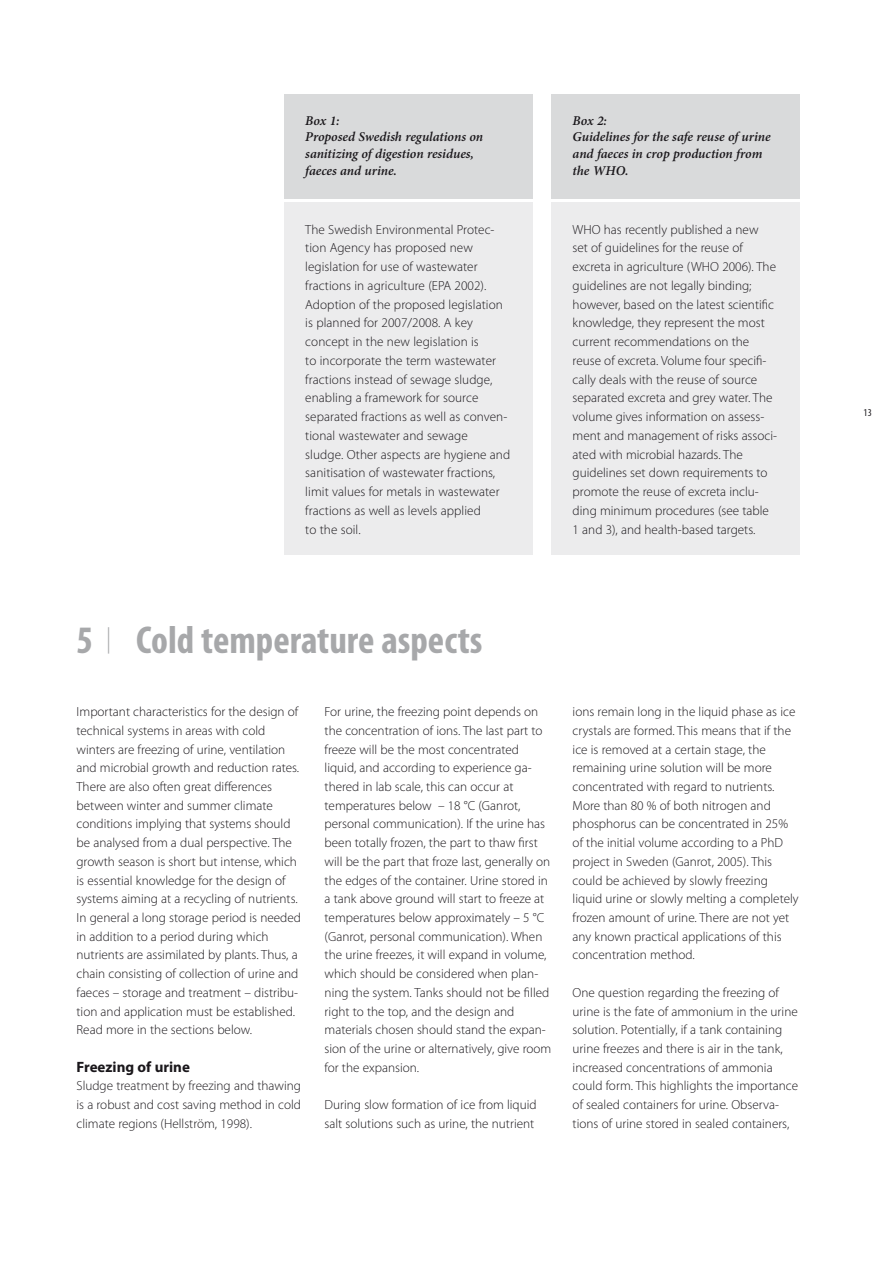
<style>
.page{position:relative;width:893px;height:1263px;background:#fff}
.page>*{position:absolute;margin:0;border:0;box-sizing:border-box;transform-origin:0 0}
.t1{font:700 condensed 39px "Myriad Pro";color:#a7a8aa}
.t2{font:700 15px "Myriad Pro";color:#1a171b}
.t3{font:italic 600 13.5px/16.8px "Minion Pro";letter-spacing:-.005em;color:#1a171b}
.t4{font:300 13.2px/18.8px "Myriad Pro";color:#1a171b}
.t5{font:condensed 10.5px "Myriad Pro";color:#1a171b}
</style>
<div class="page">
<div style="left:551px;top:202px;width:248px;height:353px;background:#ececed"></div>
<div style="left:284px;top:202px;width:248px;height:353px;background:#ececed"></div>
<div style="left:284px;top:94px;width:248px;height:104px;background:#d9dadb"></div>
<div style="left:551px;top:94px;width:248px;height:104px;background:#d9dadb"></div>
<p class="t3" style="left:305px;top:112px;width:179px">Box 1:<br>Proposed Swedish regulations on sanitizing of digestion residues, faeces and urine.</p>
<p class="t3" style="left:573px;top:112px;width:200px">Box 2:<br>Guidelines for the safe reuse of urine and faeces in crop production from the WHO.</p>
<p class="t4" style="left:305px;top:220px;width:206px">The Swedish Environmental Protec&shy;tion Agency has proposed new legislation for use of wastewater fractions in agriculture (EPA 2002).<br>Adoption of the proposed legislation is planned for 2007/2008. A key concept in the new legislation is<br>to incorporate the term wastewater fractions instead of sewage sludge, enabling a framework for source separated fractions as well as conven&shy;tional wastewater and sewage<br>sludge. Other aspects are hygiene and sanitisation of wastewater fractions, limit values for metals in wastewater fractions as well as levels applied<br>to the soil.</p>
<p class="t4" style="left:573px;top:220px;width:206px">WHO has recently published a new set of guidelines for the reuse of excreta in agriculture (WHO 2006). The guidelines are not legally binding; however, based on the latest scientific knowledge, they represent the most current recommendations on the reuse of excreta. Volume four specifi&shy;cally deals with the reuse of source separated excreta and grey water. The volume gives information on assess&shy;ment and management of risks associ&shy;ated with microbial hazards. The guidelines set down requirements to promote the reuse of excreta inclu&shy;ding minimum procedures (see table 1 and 3), and health-based targets.</p>
<h1 class="t1" style="left:77px;top:616px;width:407px">5 <sup>|</sup> Cold temperature aspects</h1>
<p class="t4" style="left:77px;top:702px;width:226px">Important characteristics for the design of technical systems in areas with cold winters are freezing of urine, ventilation and microbial growth and reduction rates.<br>There are also often great differences between winter and summer climate conditions implying that systems should be analysed from a dual perspective. The growth season is short but intense, which is essential knowledge for the design of systems aiming at a recycling of nutrients.<br>In general a long storage period is needed in addition to a period during which nutrients are assimilated by plants. Thus, a chain consisting of collection of urine and faeces – storage and treatment – distribu&shy;tion and application must be established.<br>Read more in the sections below.</p>
<p class="t2" style="left:77px;top:1057px;width:115px">Freezing of urine</p>
<p class="t4" style="left:77px;top:1076px;width:226px;text-align:justify">Sludge treatment by freezing and thawing is a robust and cost saving method in cold climate regions (Hellström, 1998).</p>
<p class="t4" style="left:325px;top:702px;width:228px">For urine, the freezing point depends on the concentration of ions. The last part to freeze will be the most concentrated liquid, and according to experience ga&shy;thered in lab scale, this can occur at temperatures below – 18 °C (Ganrot, personal communication). If the urine has been totally frozen, the part to thaw first will be the part that froze last, generally on the edges of the container. Urine stored in a tank above ground will start to freeze at temperatures below approximately – 5 °C (Ganrot, personal communication). When the urine freezes, it will expand in volume, which should be considered when plan&shy;ning the system. Tanks should not be filled right to the top, and the design and materials chosen should stand the expan&shy;sion of the urine or alternatively, give room for the expansion.</p>
<p class="t4" style="left:325px;top:1095px;width:214px">During slow formation of ice from liquid salt solutions such as urine, the nutrient</p>
<p class="t4" style="left:573px;top:702px;width:228px">ions remain long in the liquid phase as ice crystals are formed. This means that if the ice is removed at a certain stage, the remaining urine solution will be more concentrated with regard to nutrients.<br>More than 80 % of both nitrogen and phosphorus can be concentrated in 25% of the initial volume according to a PhD project in Sweden (Ganrot, 2005). This could be achieved by slowly freezing liquid urine or slowly melting a completely frozen amount of urine. There are not yet any known practical applications of this concentration method.</p>
<p class="t4" style="left:573px;top:983px;width:227px">One question regarding the freezing of urine is the fate of ammonium in the urine solution. Potentially, if a tank containing urine freezes and there is air in the tank, increased concentrations of ammonia could form. This highlights the importance of sealed containers for urine. Observa&shy;tions of urine stored in sealed containers,</p>
<p class="t5" style="left:864px;top:406px;width:10px">13</p>
</div>
